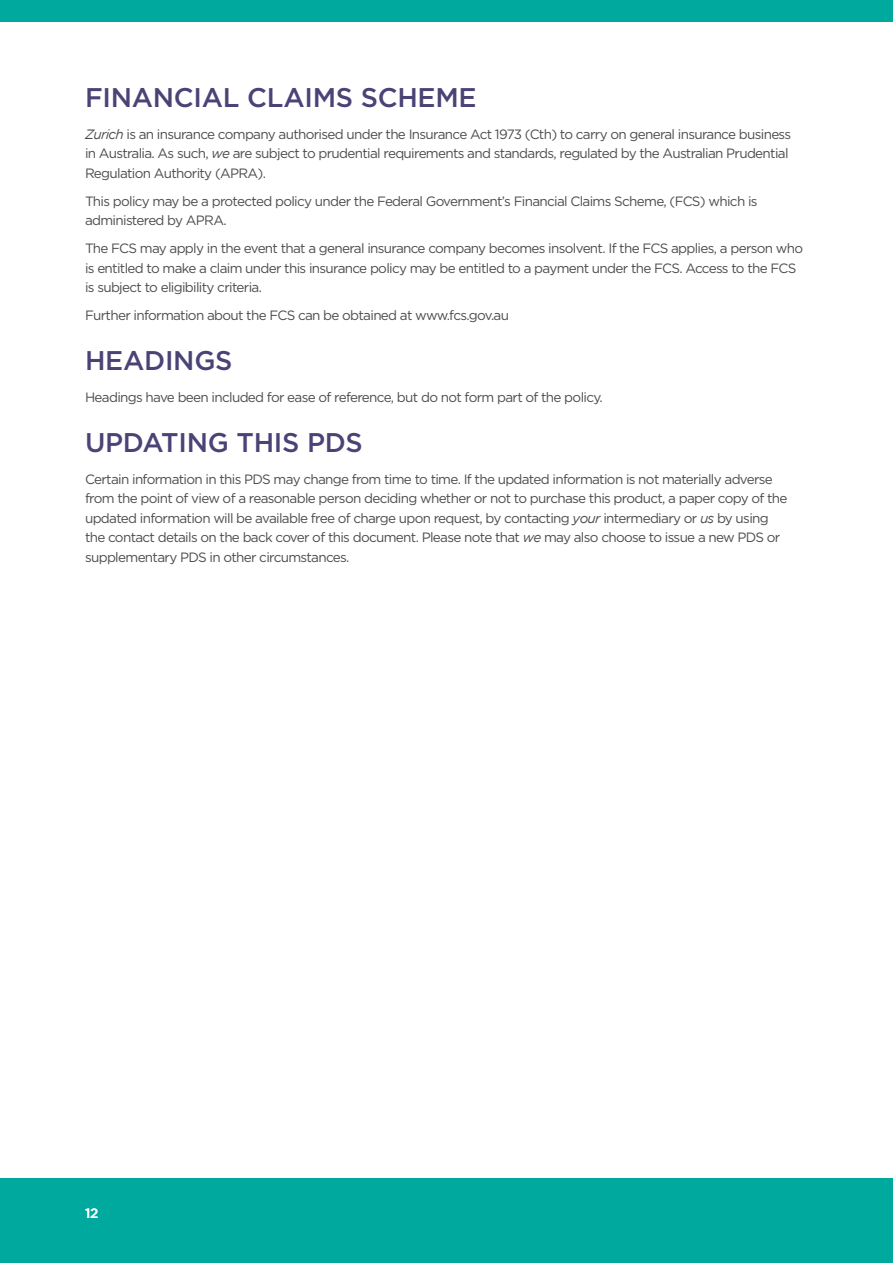
<style>
.page{position:relative;width:893px;height:1263px;background:#fff}
.page>*{position:absolute;margin:0;border:0;box-sizing:border-box;transform-origin:0 0}
.t1{font:500 27px "Gotham";letter-spacing:-.01em;color:#4a4375}
.t2{font:13.5px/19.5px "Gotham";letter-spacing:-.05em;color:#4d4d4f}
.t3{font:500 13.5px "Gotham";color:#fff}
.s1{font-style:italic}
</style>
<div class="page">
<div style="left:0;top:0;width:893px;height:21px;background:#00a99d"></div>
<div style="left:0;top:1178px;width:893px;height:85px;background:#00a99d"></div>
<h1 class="t1" style="left:85px;top:79px;width:393px">FINANCIAL CLAIMS SCHEME</h1>
<p class="t2" style="left:85px;top:124px;width:708px"><span class="s1">Zurich</span> is an insurance company authorised under the Insurance Act 1973 (Cth) to carry on general insurance business in Australia. As such, <span class="s1">we</span> are subject to prudential requirements and standards, regulated by the Australian Prudential<br>Regulation Authority (APRA).</p>
<p class="t2" style="left:85px;top:191px;width:674px">This policy may be a protected policy under the Federal Government’s Financial Claims Scheme, (FCS) which is administered by APRA.</p>
<p class="t2" style="left:85px;top:239px;width:720px">The FCS may apply in the event that a general insurance company becomes insolvent. If the FCS applies, a person who is entitled to make a claim under this insurance policy may be entitled to a payment under the FCS. Access to the FCS is subject to eligibility criteria.</p>
<p class="t2" style="left:85px;top:306px;width:426px">Further information about the FCS can be obtained at www.fcs.gov.au</p>
<h1 class="t1" style="left:85px;top:343px;width:149px">HEADINGS</h1>
<p class="t2" style="left:85px;top:387px;width:519px">Headings have been included for ease of reference, but do not form part of the policy.</p>
<h1 class="t1" style="left:85px;top:424px;width:279px">UPDATING THIS PDS</h1>
<p class="t2" style="left:85px;top:469px;width:704px">Certain information in this PDS may change from time to time. If the updated information is not materially adverse from the point of view of a reasonable person deciding whether or not to purchase this product, a paper copy of the updated information will be available free of charge upon request, by contacting <span class="s1">your</span> intermediary or <span class="s1">us</span> by using the contact details on the back cover of this document. Please note that <span class="s1">we</span> may also choose to issue a new PDS or supplementary PDS in other circumstances.</p>
<p class="t3" style="left:85px;top:1205px;width:15px">12</p>
</div>
